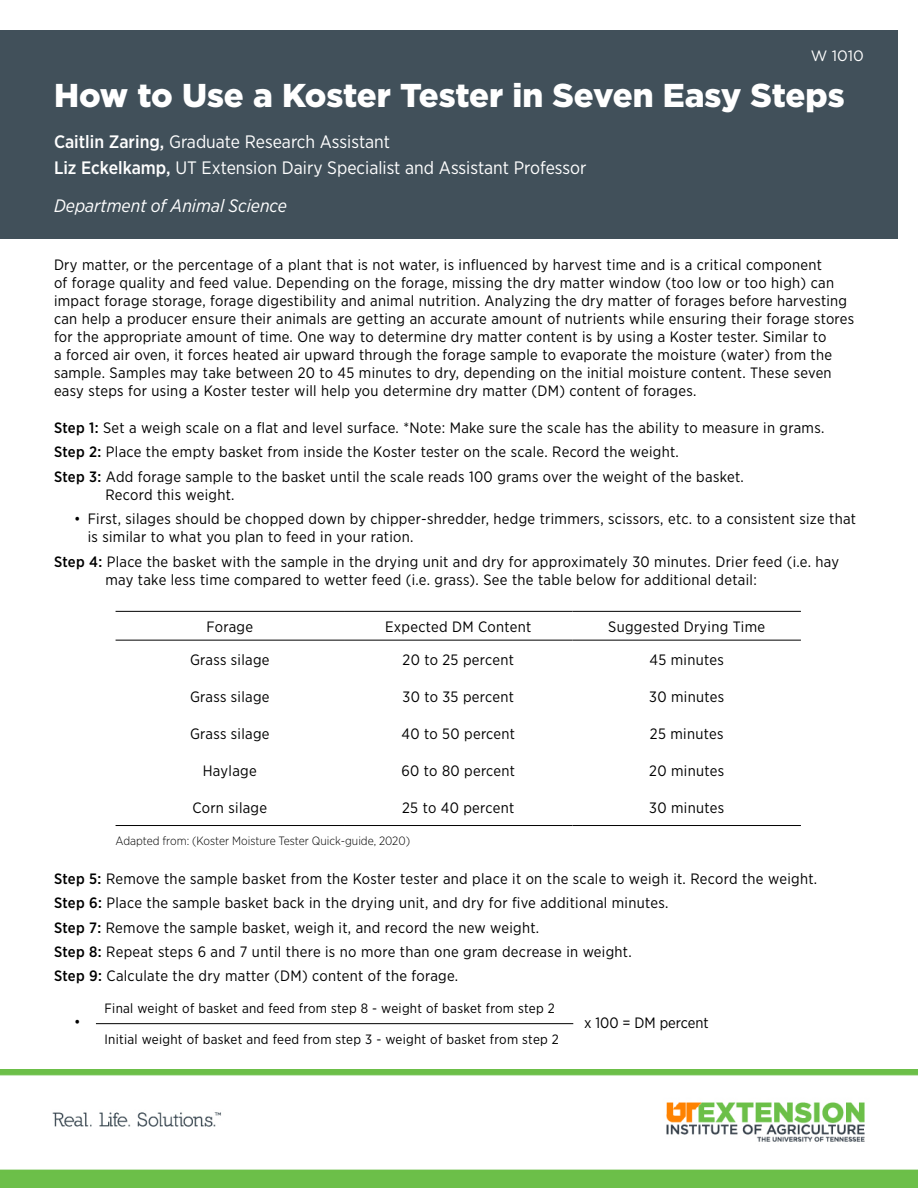
<style>
.page{position:relative;width:918px;height:1188px;background:#fff}
.page>*{position:absolute;margin:0;border:0;box-sizing:border-box;transform-origin:0 0}
.t1{font:900 33px "Gotham";letter-spacing:-.005em;color:#fff}
.t2{font:18px/26px "Gotham Narrow";color:#fff}
.t3{font:italic 18px "Gotham Narrow";color:#fff}
.t4{font:15px/18px "Gotham Narrow";letter-spacing:.02em;color:#000}
.t5{font:15px "Gotham Narrow";color:#000}
.t6{font:15px "Gotham";color:#fff}
.t7{font:13.5px "Gotham Narrow";letter-spacing:.02em;color:#000}
.t8{font:300 12px "Gotham Narrow";color:#000}
.s1{font-weight:500}
</style>
<div class="page">
<div style="left:0;top:30px;width:897px;height:209px;background:#41505a"></div>
<hr style="left:116px;top:611px;width:228px;height:1px;background:#000">
<hr style="left:344px;top:611px;width:228px;height:1px;background:#000">
<hr style="left:572px;top:611px;width:229px;height:1px;background:#000">
<hr style="left:116px;top:640px;width:228px;height:1px;background:#000">
<hr style="left:344px;top:640px;width:228px;height:1px;background:#000">
<hr style="left:572px;top:640px;width:229px;height:1px;background:#000">
<hr style="left:116px;top:825px;width:228px;height:1px;background:#000">
<hr style="left:344px;top:825px;width:228px;height:1px;background:#000">
<hr style="left:572px;top:825px;width:229px;height:1px;background:#000">
<img style="left:0;top:1069px;width:918px;height:119px">
<hr style="left:96px;top:1023px;width:477px;height:1px;background:#000">
<p class="t6" style="left:811px;top:47px;width:55px">W 1010</p>
<h1 class="t1" style="left:54px;top:73px;width:792px">How to Use a Koster Tester in Seven Easy Steps</h1>
<p class="t2" style="left:54px;top:128px;width:534px"><span class="s1">Caitlin Zaring,</span> Graduate Research Assistant<br><span class="s1">Liz Eckelkamp,</span> UT Extension Dairy Specialist and Assistant Professor</p>
<p class="t3" style="left:54px;top:194px;width:235px">Department of Animal Science</p>
<p class="t4" style="left:54px;top:255px;width:802px">Dry matter, or the percentage of a plant that is not water, is influenced by harvest time and is a critical component<br>of forage quality and feed value. Depending on the forage, missing the dry matter window (too low or too high) can impact forage storage, forage digestibility and animal nutrition. Analyzing the dry matter of forages before harvesting can help a producer ensure their animals are getting an accurate amount of nutrients while ensuring their forage stores for the appropriate amount of time. One way to determine dry matter content is by using a Koster tester. Similar to<br>a forced air oven, it forces heated air upward through the forage sample to evaporate the moisture (water) from the sample. Samples may take between 20 to 45 minutes to dry, depending on the initial moisture content. These seven easy steps for using a Koster tester will help you determine dry matter (DM) content of forages.</p>
<p class="t4" style="left:54px;top:415px;width:772px;line-height:24.5px"><span class="s1">Step 1:</span> Set a weigh scale on a flat and level surface. *Note: Make sure the scale has the ability to measure in grams.<br><span class="s1">Step 2:</span> Place the empty basket from inside the Koster tester on the scale. Record the weight.<br><span class="s1">Step 3:</span> Add forage sample to the basket until the scale reads 100 grams over the weight of the basket.</p>
<p class="t4" style="left:105px;top:485px;width:131px">Record this weight.</p>
<p class="t4" style="left:88px;top:510px;width:770px;text-indent:-14px">• First, silages should be chopped down by chipper-shredder, hedge trimmers, scissors, etc. to a consistent size that is similar to what you plan to feed in your ration.</p>
<p class="t4" style="left:105px;top:552px;width:735px;text-indent:-51px"><span class="s1">Step 4:</span> Place the basket with the sample in the drying unit and dry for approximately 30 minutes. Drier feed (i.e. hay may take less time compared to wetter feed (i.e. grass). See the table below for additional detail:</p>
<p class="t4" style="left:206px;top:617px;width:48px">Forage</p>
<p class="t4" style="left:385px;top:617px;width:148px">Expected DM Content</p>
<p class="t4" style="left:608px;top:617px;width:158px">Suggested Drying Time</p>
<p class="t4" style="left:190px;top:650px;width:81px">Grass silage</p>
<p class="t4" style="left:403px;top:650px;width:113px">20 to 25 percent</p>
<p class="t4" style="left:650px;top:650px;width:76px">45 minutes</p>
<p class="t4" style="left:190px;top:687px;width:81px">Grass silage</p>
<p class="t4" style="left:403px;top:687px;width:113px">30 to 35 percent</p>
<p class="t4" style="left:649px;top:687px;width:76px">30 minutes</p>
<p class="t4" style="left:190px;top:725px;width:81px">Grass silage</p>
<p class="t4" style="left:401px;top:725px;width:115px">40 to 50 percent</p>
<p class="t4" style="left:650px;top:725px;width:75px">25 minutes</p>
<p class="t4" style="left:203px;top:762px;width:55px">Haylage</p>
<p class="t4" style="left:401px;top:762px;width:115px">60 to 80 percent</p>
<p class="t4" style="left:649px;top:762px;width:76px">20 minutes</p>
<p class="t4" style="left:192px;top:799px;width:76px">Corn silage</p>
<p class="t4" style="left:402px;top:799px;width:114px">25 to 40 percent</p>
<p class="t4" style="left:649px;top:799px;width:76px">30 minutes</p>
<p class="t8" style="left:116px;top:833px;width:296px">Adapted from: (Koster Moisture Tester Quick-guide, 2020)</p>
<p class="t4" style="left:54px;top:866px;width:765px;line-height:24.5px"><span class="s1">Step 5:</span> Remove the sample basket from the Koster tester and place it on the scale to weigh it. Record the weight.<br><span class="s1">Step 6:</span> Place the sample basket back in the drying unit, and dry for five additional minutes.<br><span class="s1">Step 7:</span> Remove the sample basket, weigh it, and record the new weight.<br><span class="s1">Step 8:</span> Repeat steps 6 and 7 until there is no more than one gram decrease in weight.<br><span class="s1">Step 9:</span> Calculate the dry matter (DM) content of the forage.</p>
<p class="t4" style="left:74px;top:1013px;width:8px">•</p>
<p class="t7" style="left:105px;top:1000px;width:452px">Final weight of basket and feed from step 8 - weight of basket from step 2</p>
<p class="t7" style="left:105px;top:1030px;width:456px">Initial weight of basket and feed from step 3 - weight of basket from step 2</p>
<p class="t5" style="left:584px;top:1014px;width:126px">x 100 = DM percent</p>
</div>
